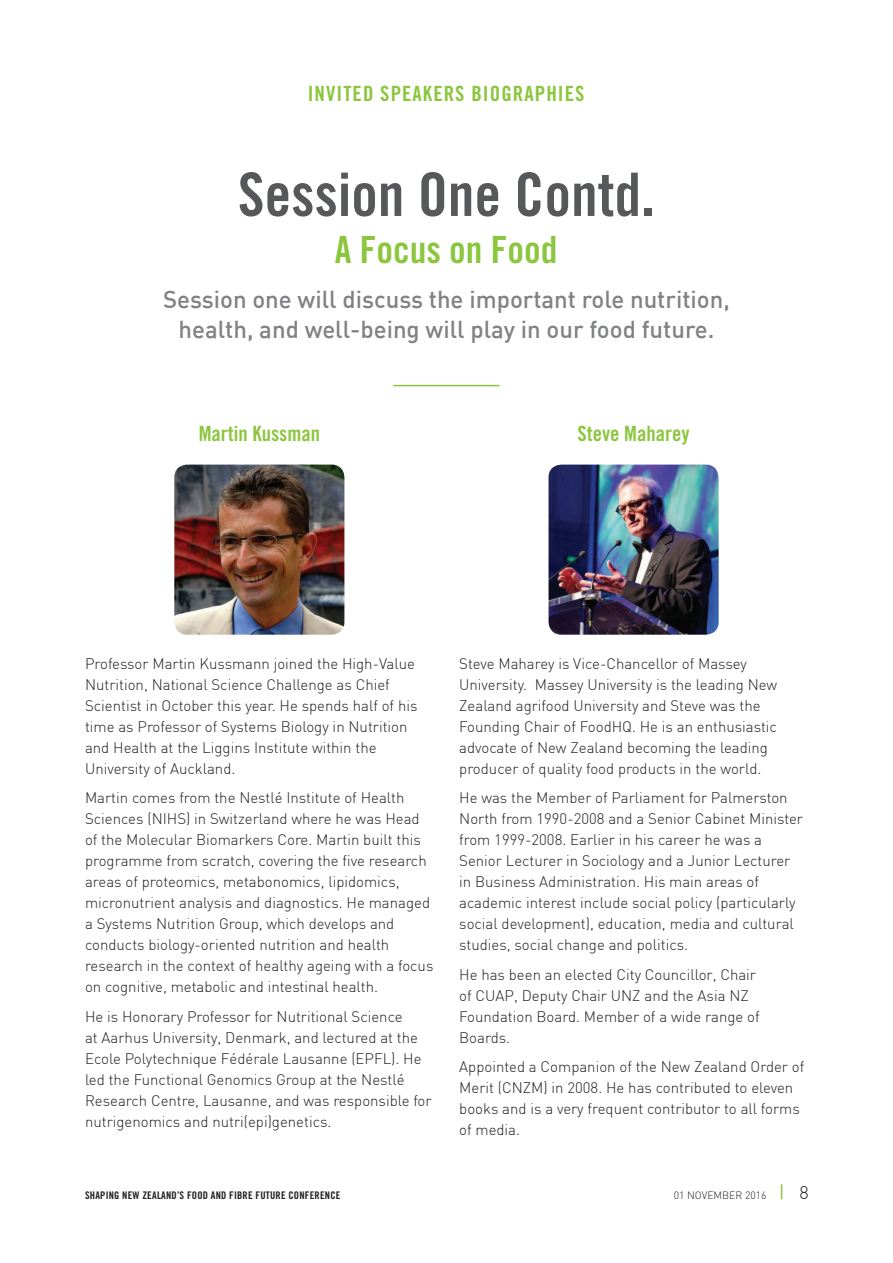
<style>
.page{position:relative;width:893px;height:1263px;background:#fff}
.page>*{position:absolute;margin:0;border:0;box-sizing:border-box;transform-origin:0 0}
.t1{font:60px "Trade Gothic Bold Cond Twenty";color:#57585a}
.t2{font:37.5px "Trade Gothic Bold Cond Twenty";color:#8bc63e}
.t3{font:500 24px/30px "DIN";color:#808285;text-align:center}
.t4{font:21px "Trade Gothic Bold Cond Twenty";letter-spacing:.05em;color:#8bc63e}
.t5{font:21px "Trade Gothic Bold Cond Twenty";color:#8bc63e}
.t6{font:300 18px "DIN";color:#231f20}
.t7{font:300 15px/21px "DIN";color:#231f20}
.t8{font:10.5px "Trade Gothic Bold Cond Twenty";letter-spacing:.02em;color:#231f20}
.t9{font:300 10.5px "DIN";color:#231f20}
</style>
<div class="page">
<svg style="left:781px;top:1184px;width:1px;height:15px"></svg>
<img style="left:174px;top:465px;width:170px;height:170px">
<img style="left:549px;top:465px;width:170px;height:170px">
<hr style="left:393px;top:385px;width:107px;height:1px;background:#8bc63e">
<h3 class="t4" style="left:308px;top:81px;width:277px">INVITED SPEAKERS BIOGRAPHIES</h3>
<h1 class="t1" style="left:238px;top:158px;width:418px">SESSION ONE CONTD.</h1>
<h2 class="t2" style="left:335px;top:227px;width:224px">A FOCUS ON FOOD</h2>
<h3 class="t3" style="left:163px;top:284px;width:568px">Session one will discuss the important role nutrition, health, and well-being will play in our food future.</h3>
<h3 class="t5" style="left:199px;top:421px;width:123px">MARTIN KUSSMAN</h3>
<h3 class="t5" style="left:578px;top:421px;width:113px">STEVE MAHAREY</h3>
<p class="t7" style="left:85px;top:653px;width:334px">Professor Martin Kussmann joined the High-Value Nutrition, National Science Challenge as Chief Scientist in October this year. He spends half of his time as Professor of Systems Biology in Nutrition and Health at the Liggins Institute within the University of Auckland.</p>
<p class="t7" style="left:85px;top:787px;width:350px">Martin comes from the Nestlé Institute of Health Sciences (NIHS) in Switzerland where he was Head of the Molecular Biomarkers Core. Martin built this programme from scratch, covering the five research areas of proteomics, metabonomics, lipidomics, micronutrient analysis and diagnostics. He managed a Systems Nutrition Group, which develops and conducts biology-oriented nutrition and health research in the context of healthy ageing with a focus on cognitive, metabolic and intestinal health.</p>
<p class="t7" style="left:85px;top:1006px;width:348px">He is Honorary Professor for Nutritional Science<br>at Aarhus University, Denmark, and lectured at the Ecole Polytechnique Fédérale Lausanne (EPFL). He led the Functional Genomics Group at the Nestlé Research Centre, Lausanne, and was responsible for nutrigenomics and nutri(epi)genetics.</p>
<p class="t7" style="left:459px;top:653px;width:319px">Steve Maharey is Vice-Chancellor of Massey University. Massey University is the leading New Zealand agrifood University and Steve was the Founding Chair of FoodHQ. He is an enthusiastic advocate of New Zealand becoming the leading producer of quality food products in the world.</p>
<p class="t7" style="left:459px;top:787px;width:345px">He was the Member of Parliament for Palmerston North from 1990-2008 and a Senior Cabinet Minister from 1999-2008. Earlier in his career he was a Senior Lecturer in Sociology and a Junior Lecturer in Business Administration. His main areas of academic interest include social policy (particularly social development), education, media and cultural studies, social change and politics.</p>
<p class="t7" style="left:459px;top:964px;width:302px">He has been an elected City Councillor, Chair of CUAP, Deputy Chair UNZ and the Asia NZ Foundation Board. Member of a wide range of Boards.</p>
<p class="t7" style="left:459px;top:1056px;width:347px">Appointed a Companion of the New Zealand Order of Merit (CNZM) in 2008. He has contributed to eleven books and is a very frequent contributor to all forms of media.</p>
<p class="t8" style="left:85px;top:1189px;width:257px">SHAPING NEW ZEALAND’S FOOD AND FIBRE FUTURE CONFERENCE</p>
<p class="t9" style="left:674px;top:1189px;width:94px">01 November 2016</p>
<p class="t6" style="left:799px;top:1182px;width:11px">8</p>
</div>
